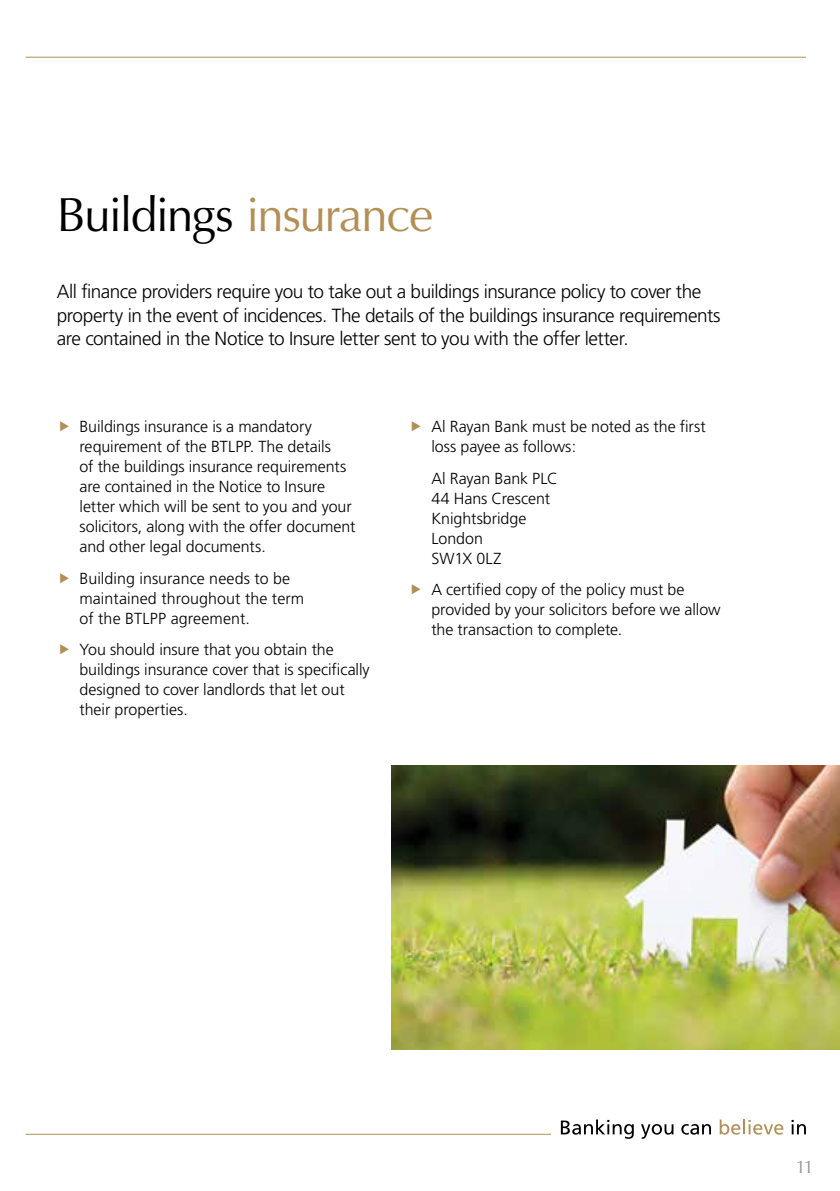
<style>
.page{position:relative;width:840px;height:1191px;background:#fff}
.page>*{position:absolute;margin:0;border:0;box-sizing:border-box;transform-origin:0 0}
.t1{font:48px "Optima";letter-spacing:-.035em;color:#000}
.t2{font:300 19px/23.8px "Frutiger";letter-spacing:-.025em;color:#000}
.t3{font:18px "Optima";color:#939598}
.t4{font:300 16px/20px "Frutiger";letter-spacing:-.005em;color:#000}
.s1{color:#b38f55}
</style>
<div class="page">
<svg style="left:560px;top:1119px;width:73px;height:19px"></svg>
<svg style="left:641px;top:1124px;width:32px;height:14px"></svg>
<svg style="left:681px;top:1124px;width:29px;height:10px"></svg>
<svg style="left:719px;top:1119px;width:64px;height:15px"></svg>
<svg style="left:791px;top:1120px;width:14px;height:14px"></svg>
<hr style="left:26px;top:1133px;width:524px;height:1px;background:#b38f55">
<hr style="left:26px;top:57px;width:779px;height:1px;background:#b38f55">
<img style="left:391px;top:765px;width:448px;height:284px">
<h1 class="t1" style="left:57px;top:187px;width:378px">Buildings <span class="s1">insurance</span></h1>
<p class="t2" style="left:57px;top:280px;width:665px">All finance providers require you to take out a buildings insurance policy to cover the property in the event of incidences. The details of the buildings insurance requirements are contained in the Notice to Insure letter sent to you with the offer letter.</p>
<p class="t4" style="left:79px;top:417px;width:277px">Buildings insurance is a mandatory requirement of the BTLPP. The details<br>of the buildings insurance requirements are contained in the Notice to Insure letter which will be sent to you and your solicitors, along with the offer document and other legal documents.</p>
<p class="t4" style="left:79px;top:568px;width:226px">Building insurance needs to be maintained throughout the term of the BTLPP agreement.</p>
<p class="t4" style="left:79px;top:640px;width:291px">You should insure that you obtain the buildings insurance cover that is specifically designed to cover landlords that let out their properties.</p>
<p class="t4" style="left:431px;top:417px;width:276px">Al Rayan Bank must be noted as the first loss payee as follows:</p>
<p class="t4" style="left:431px;top:468px;width:128px">Al Rayan Bank PLC<br>44 Hans Crescent<br>Knightsbridge<br>London<br>SW1X 0LZ</p>
<p class="t4" style="left:431px;top:580px;width:291px">A certified copy of the policy must be provided by your solicitors before we allow the transaction to complete.</p>
<p class="t3" style="left:795px;top:1156px;width:19px">11</p>
</div>
